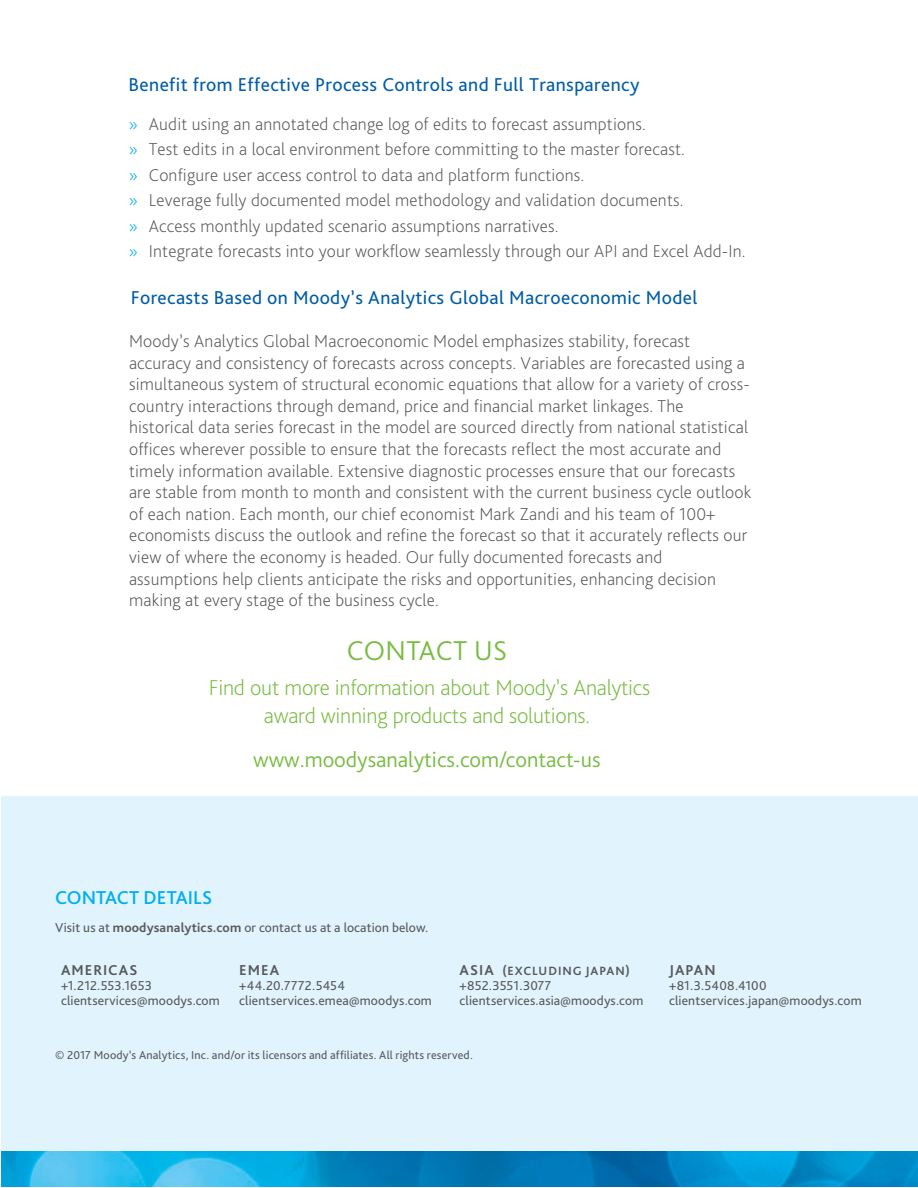
<style>
.page{position:relative;width:918px;height:1188px;background:#fff}
.page>*{position:absolute;margin:0;border:0;box-sizing:border-box;transform-origin:0 0}
.t1{font:300 28.5px "Bliss Pro";letter-spacing:.01em;color:#79bc43}
.t2{font:200 22.5px/28.5px "Bliss Pro";letter-spacing:-.01em;color:#79bc43;text-align:center}
.t3{font:300 22.5px "Bliss Pro";color:#79bc43}
.t4{font:19.5px "Bliss Pro";letter-spacing:.02em;color:#005da6}
.t5{font:500 19.5px "Bliss Pro";letter-spacing:.005em;color:#00aeef}
.t6{font:200 18px/21.6px "Bliss Pro";letter-spacing:.01em;color:#57585b}
.t7{font:200 18px/25.5px "Bliss Pro";letter-spacing:.01em;color:#58595b}
.t8{font:700 15px "Bliss Pro";letter-spacing:.065em;color:#58595b}
.t9{font:13.5px/15px "Bliss Pro";letter-spacing:.01em;color:#58595b}
.t10{font:700 12.6px "Bliss Pro";letter-spacing:.07em;color:#58595b}
.t11{font:12px "Bliss Pro";letter-spacing:.015em;color:#58595b}
.s1{color:#00aeef}
.s2{font-weight:700}
.s3{font-size:15px}
</style>
<div class="page">
<div style="left:1px;top:796px;width:917px;height:390px;background:#e1f4fd"></div>
<img style="left:1px;top:1152px;width:917px;height:34px">
<p class="t4" style="left:129px;top:73px;width:512px">Benefit from Effective Process Controls and Full Transparency</p>
<p class="t7" style="left:129px;top:111px;width:618px"><span class="s1">»</span> Audit using an annotated change log of edits to forecast assumptions.<br><span class="s1">»</span> Test edits in a local environment before committing to the master forecast.<br><span class="s1">»</span> Configure user access control to data and platform functions.<br><span class="s1">»</span> Leverage fully documented model methodology and validation documents.<br><span class="s1">»</span> Access monthly updated scenario assumptions narratives.<br><span class="s1">»</span> Integrate forecasts into your workflow seamlessly through our API and Excel Add-In.</p>
<p class="t4" style="left:131px;top:285px;width:568px">Forecasts Based on Moody’s Analytics Global Macroeconomic Model</p>
<p class="t6" style="left:129px;top:330px;width:624px">Moody’s Analytics Global Macroeconomic Model emphasizes stability, forecast accuracy and consistency of forecasts across concepts. Variables are forecasted using a simultaneous system of structural economic equations that allow for a variety of cross&shy;country interactions through demand, price and financial market linkages. The historical data series forecast in the model are sourced directly from national statistical offices wherever possible to ensure that the forecasts reflect the most accurate and timely information available. Extensive diagnostic processes ensure that our forecasts are stable from month to month and consistent with the current business cycle outlook of each nation. Each month, our chief economist Mark Zandi and his team of 100+ economists discuss the outlook and refine the forecast so that it accurately reflects our view of where the economy is headed. Our fully documented forecasts and assumptions help clients anticipate the risks and opportunities, enhancing decision making at every stage of the business cycle.</p>
<h1 class="t1" style="left:347px;top:632px;width:162px">CONTACT US</h1>
<p class="t2" style="left:209px;top:673px;width:443px">Find out more information about Moody’s Analytics award winning products and solutions.</p>
<p class="t3" style="left:253px;top:745px;width:349px">www.moodysanalytics.com/contact-us</p>
<p class="t5" style="left:55px;top:885px;width:159px">CONTACT DETAILS</p>
<p class="t9" style="left:55px;top:920px;width:375px">Visit us at <span class="s2">moodysanalytics.com</span> or contact us at a location below.</p>
<p class="t8" style="left:61px;top:961px;width:78px">AMERICAS</p>
<p class="t9" style="left:61px;top:978px;width:160px">+1.212.553.1653 clientservices@moodys.com</p>
<p class="t8" style="left:239px;top:961px;width:42px">EMEA</p>
<p class="t9" style="left:239px;top:978px;width:194px">+44.20.7772.5454 clientservices.emea@moodys.com</p>
<p class="t10" style="left:460px;top:963px;width:172px"><span class="s3">ASIA</span> (EXCLUDING JAPAN)</p>
<p class="t9" style="left:460px;top:978px;width:185px">+852.3551.3077 clientservices.asia@moodys.com</p>
<p class="t11" style="left:55px;top:1048px;width:419px">© 2017 Moody’s Analytics, Inc. and/or its licensors and affiliates. All rights reserved.</p>
<p class="t8" style="left:669px;top:961px;width:48px">JAPAN</p>
<p class="t9" style="left:669px;top:978px;width:194px">+81.3.5408.4100 clientservices.japan@moodys.com</p>
</div>
